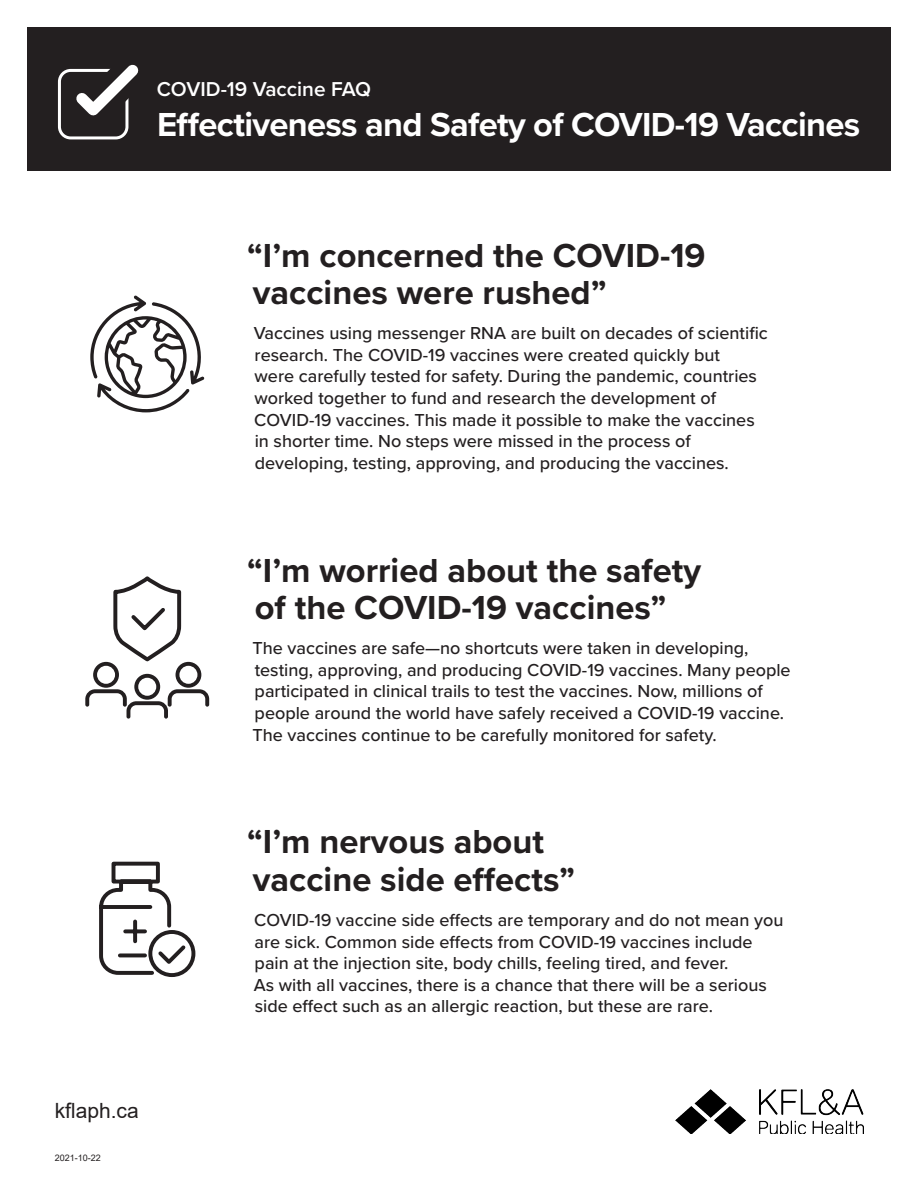
<style>
.page{position:relative;width:918px;height:1188px;background:#fff}
.page>*{position:absolute;margin:0;border:0;box-sizing:border-box;transform-origin:0 0}
.t1{font:700 34.5px/37.5px "Proxima Nova";color:#231f20}
.t2{font:700 34.5px "Proxima Nova";letter-spacing:-.02em;color:#fff}
.t3{font:21px "Arial";color:#231f20}
.t4{font:600 20.85px "Proxima Nova";color:#fff}
.t5{font:500 18px/21.6px "Proxima Nova";color:#231f20}
.t6{font:9px "Arial";color:#231f20}
</style>
<div class="page">
<img style="left:676px;top:1090px;width:188px;height:44px">
<svg style="left:90px;top:295px;width:115px;height:118px"></svg>
<svg style="left:85px;top:576px;width:124px;height:143px"></svg>
<svg style="left:99px;top:861px;width:97px;height:116px"></svg>
<div style="left:27px;top:27px;width:864px;height:144px;background:#231f20"></div>
<div style="left:58px;top:69px;width:70px;height:70px;border:3px solid #fff;border-radius:11px"></div>
<svg style="left:63px;top:64px;width:76px;height:63px"></svg>
<p class="t4" style="left:157px;top:73px;width:216px">COVID-19 Vaccine FAQ</p>
<p class="t2" style="left:157px;top:99px;width:705px">Effectiveness and Safety of COVID-19 Vaccines</p>
<p class="t3" style="left:55px;top:1096px;width:86px">kflaph.ca</p>
<p class="t6" style="left:55px;top:1152px;width:48px">2021-10-22</p>
<p class="t1" style="left:247px;top:236px;width:460px">“I’m concerned the COVID-19 vaccines were rushed”</p>
<p class="t5" style="left:254px;top:322px;width:516px">Vaccines using messenger RNA are built on decades of scientific research. The COVID-19 vaccines were created quickly but<br>were carefully tested for safety. During the pandemic, countries worked together to fund and research the development of COVID-19 vaccines. This made it possible to make the vaccines in shorter time. No steps were missed in the process of developing, testing, approving, and producing the vaccines.</p>
<p class="t1" style="left:247px;top:551px;width:456px">“I’m worried about the safety of the COVID-19 vaccines”</p>
<p class="t5" style="left:253px;top:637px;width:540px">The vaccines are safe—no shortcuts were taken in developing, testing, approving, and producing COVID-19 vaccines. Many people participated in clinical trails to test the vaccines. Now, millions of people around the world have safely received a COVID-19 vaccine.<br>The vaccines continue to be carefully monitored for safety.</p>
<p class="t1" style="left:247px;top:822px;width:329px">“I’m nervous about vaccine side effects”</p>
<p class="t5" style="left:254px;top:909px;width:531px">COVID-19 vaccine side effects are temporary and do not mean you are sick. Common side effects from COVID-19 vaccines include pain at the injection site, body chills, feeling tired, and fever.</p>
<p class="t5" style="left:254px;top:973px;width:515px">As with all vaccines, there is a chance that there will be a serious side effect such as an allergic reaction, but these are rare.</p>
</div>
